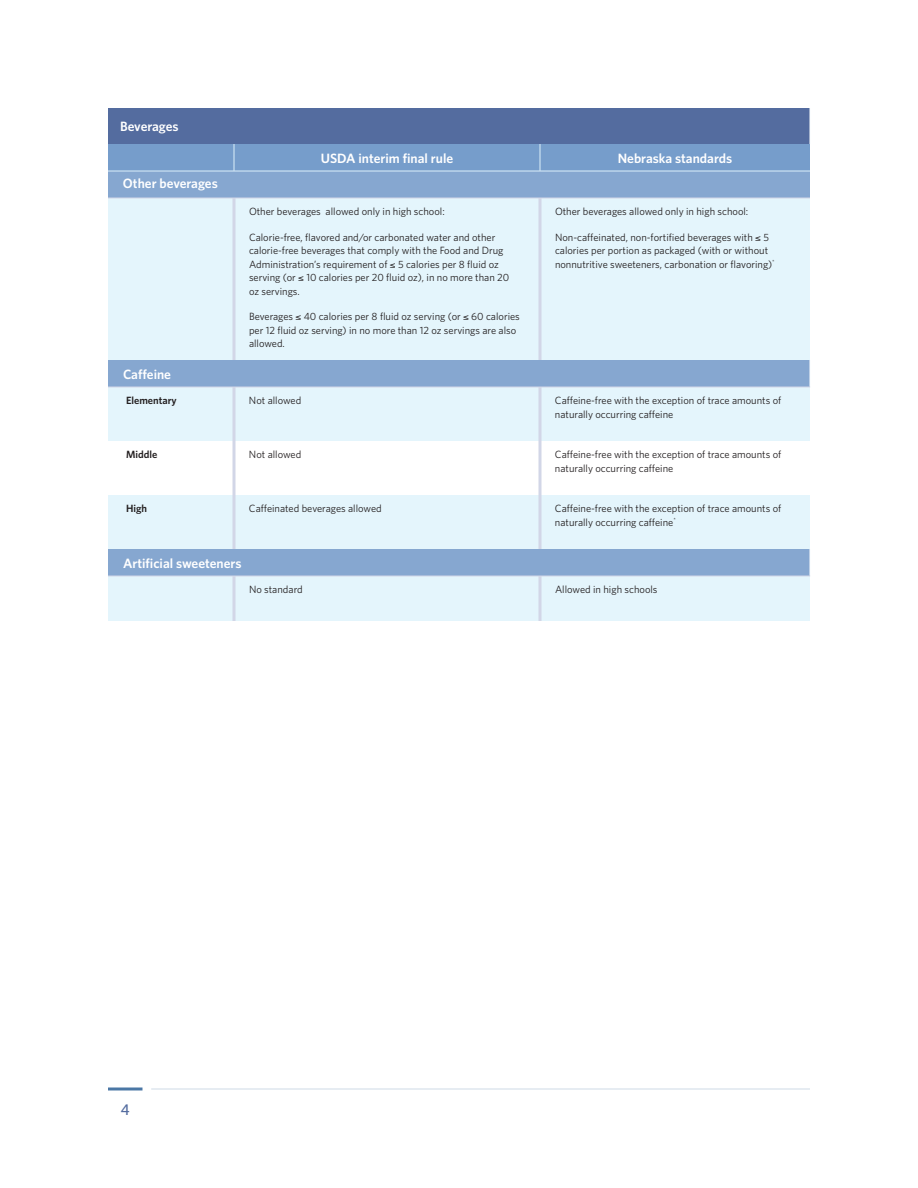
<style>
.page{position:relative;width:918px;height:1188px;background:#fff}
.page>*{position:absolute;margin:0;border:0;box-sizing:border-box;transform-origin:0 0}
.t1{font:15px "Museo Slab 500";color:#546c9f}
.t2{font:600 13.5px "Whitney";color:#fff}
.t3{font:10.5px/13.5px "Whitney";color:#231f20}
.t4{font:600 10.5px "Whitney";color:#231f20}
</style>
<div class="page">
<hr style="left:151px;top:1088px;width:659px;height:2px;background:#1f568f">
<hr style="left:108px;top:1088px;width:34px;height:2px;background:#1f568f">
<div style="left:108px;top:108px;width:702px;height:36px;background:#546c9f"></div>
<div style="left:108px;top:172px;width:702px;height:26px;background:#86a7d0"></div>
<svg style="left:108px;top:199px;width:702px;height:422px;background:#d6e9f5"></svg>
<svg style="left:108px;top:441px;width:702px;height:54px"></svg>
<hr style="left:108px;top:198px;width:126px;height:1px;background:#d2d6e7">
<hr style="left:234px;top:198px;width:306px;height:1px;background:#d2d6e7">
<hr style="left:540px;top:198px;width:270px;height:1px;background:#d2d6e7">
<hr style="left:108px;top:171px;width:126px;height:1px;background:#ddeffa">
<hr style="left:234px;top:171px;width:306px;height:1px;background:#ddeffa">
<hr style="left:540px;top:171px;width:270px;height:1px;background:#ddeffa">
<hr style="left:232px;top:198px;width:4px;height:162px;background:#d2d6e7">
<hr style="left:232px;top:387px;width:4px;height:54px;background:#d6ddec">
<hr style="left:232px;top:441px;width:4px;height:54px;background:#dde0ec">
<hr style="left:232px;top:495px;width:4px;height:54px;background:#d6ddec">
<hr style="left:232px;top:576px;width:4px;height:45px;background:#d6ddec">
<hr style="left:538px;top:198px;width:4px;height:162px;background:#d2d6e7">
<hr style="left:538px;top:387px;width:4px;height:54px;background:#d6ddec">
<hr style="left:538px;top:441px;width:4px;height:54px;background:#dde0ec">
<hr style="left:538px;top:495px;width:4px;height:54px;background:#d6ddec">
<hr style="left:538px;top:576px;width:4px;height:45px;background:#d6ddec">
<div style="left:108px;top:144px;width:702px;height:27px;background:#769dcb"></div>
<hr style="left:810px;top:108px;width:1px;height:36px;background:#f8fcfe">
<hr style="left:108px;top:387px;width:126px;height:1px;background:#d2d6e7">
<hr style="left:108px;top:576px;width:126px;height:1px;background:#d2d6e7">
<hr style="left:234px;top:387px;width:306px;height:1px;background:#d2d6e7">
<hr style="left:540px;top:387px;width:270px;height:1px;background:#d2d6e7">
<hr style="left:234px;top:576px;width:306px;height:1px;background:#d2d6e7">
<hr style="left:540px;top:576px;width:270px;height:1px;background:#d2d6e7">
<p class="t2" style="left:120px;top:118px;width:60px">Beverages</p>
<p class="t2" style="left:123px;top:174px;width:96px">Other beverages</p>
<p class="t2" style="left:321px;top:149px;width:134px">USDA interim final rule</p>
<p class="t2" style="left:618px;top:149px;width:116px">Nebraska standards</p>
<p class="t3" style="left:249px;top:205px;width:197px">Other beverages allowed only in high school:</p>
<p class="t3" style="left:249px;top:230px;width:262px">Calorie-free, flavored and/or carbonated water and other calorie-free beverages that comply with the Food and Drug Administration’s requirement of ≤ 5 calories per 8 fluid oz serving (or ≤ 10 calories per 20 fluid oz), in no more than 20 oz servings.</p>
<p class="t3" style="left:249px;top:310px;width:272px">Beverages ≤ 40 calories per 8 fluid oz serving (or ≤ 60 calories per 12 fluid oz serving) in no more than 12 oz servings are also allowed.</p>
<p class="t3" style="left:555px;top:205px;width:195px">Other beverages allowed only in high school:</p>
<p class="t3" style="left:555px;top:230px;width:221px">Non-caffeinated, non-fortified beverages with ≤ 5 calories per portion as packaged (with or without nonnutritive sweeteners, carbonation or flavoring)<sup>*</sup></p>
<p class="t2" style="left:123px;top:365px;width:50px">Caffeine</p>
<p class="t4" style="left:126px;top:394px;width:52px">Elementary</p>
<p class="t3" style="left:249px;top:394px;width:54px">Not allowed</p>
<p class="t3" style="left:555px;top:394px;width:228px">Caffeine-free with the exception of trace amounts of naturally occurring caffeine</p>
<p class="t4" style="left:126px;top:448px;width:33px">Middle</p>
<p class="t3" style="left:249px;top:448px;width:54px">Not allowed</p>
<p class="t3" style="left:555px;top:448px;width:228px">Caffeine-free with the exception of trace amounts of naturally occurring caffeine</p>
<p class="t4" style="left:126px;top:502px;width:23px">High</p>
<p class="t3" style="left:249px;top:502px;width:134px">Caffeinated beverages allowed</p>
<p class="t3" style="left:555px;top:502px;width:228px">Caffeine-free with the exception of trace amounts of naturally occurring caffeine<sup>*</sup></p>
<p class="t2" style="left:123px;top:554px;width:120px">Artificial sweeteners</p>
<p class="t3" style="left:249px;top:583px;width:55px">No standard</p>
<p class="t3" style="left:555px;top:583px;width:104px">Allowed in high schools</p>
<h1 class="t1" style="left:121px;top:1101px;width:10px">4</h1>
</div>
